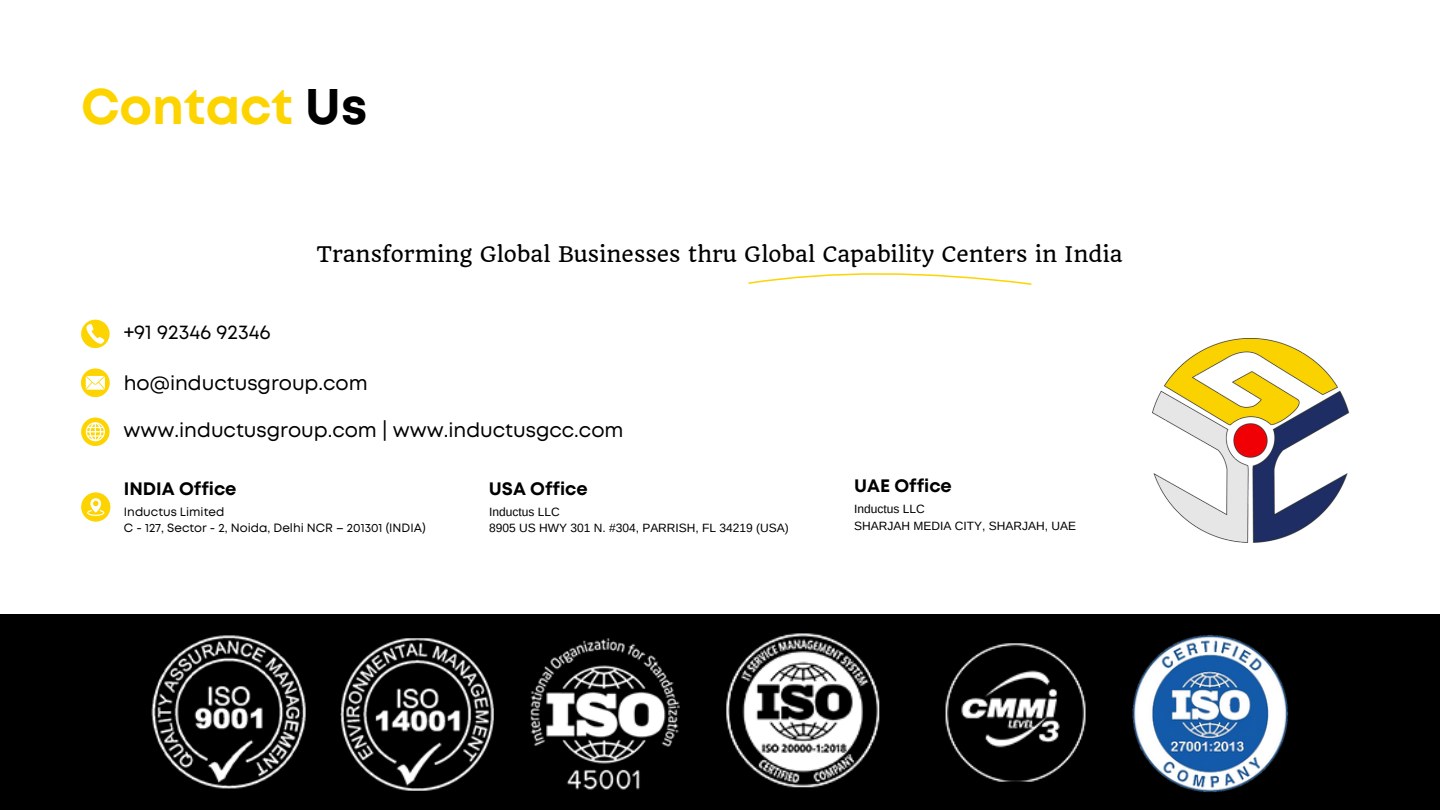
<style>
.page{position:relative;width:1440px;height:810px;background:#fff}
.page>*{position:absolute;margin:0;border:0;box-sizing:border-box;transform-origin:0 0}
.t1{font:700 50px "Mont";color:#fdd400}
.t2{font:21px "Quando";color:#000}
.t3{font:20px "Mont";color:#000}
.t4{font:700 18px "Mont";color:#000}
.t5{font:12px "Arimo";color:#000}
.t6{font:12px "Mont";color:#000}
.s1{color:#000}
</style>
<div class="page">
<div style="left:0;top:615px;width:1440px;height:195px;background:#000"></div>
<img style="left:151px;top:635px;width:155px;height:154px">
<img style="left:340px;top:638px;width:154px;height:153px">
<img style="left:530px;top:638px;width:150px;height:152px">
<img style="left:726px;top:633px;width:154px;height:155px">
<img style="left:945px;top:643px;width:141px;height:139px">
<img style="left:1132px;top:635px;width:157px;height:157px">
<svg style="left:81px;top:320px;width:29px;height:28px"></svg>
<svg style="left:81px;top:418px;width:29px;height:28px"></svg>
<svg style="left:81px;top:368px;width:29px;height:29px"></svg>
<svg style="left:81px;top:492px;width:29px;height:30px"></svg>
<img style="left:1153px;top:338px;width:197px;height:205px">
<svg style="left:748px;top:273px;width:284px;height:12px"></svg>
<p class="t1" style="left:81px;top:87px;width:288px">Contact <span class="s1">Us</span></p>
<h3 class="t2" style="left:316px;top:242px;width:808px">Transforming Global Businesses thru Global Capability Centers in India</h3>
<h2 class="t3" style="left:124px;top:325px;width:148px">+91 92346 92346</h2>
<p class="t3" style="left:124px;top:376px;width:245px">ho@inductusgroup.com</p>
<h1 class="t3" style="left:124px;top:423px;width:501px">www.inductusgroup.com | www.inductusgcc.com</h1>
<h2 class="t4" style="left:124px;top:482px;width:114px">INDIA Office</h2>
<p class="t4" style="left:489px;top:482px;width:100px">USA Office</p>
<h2 class="t4" style="left:854px;top:479px;width:99px">UAE Office</h2>
<p class="t6" style="left:124px;top:507px;width:102px">Inductus Limited</p>
<h2 class="t6" style="left:124px;top:524px;width:303px">C - 127, Sector - 2, Noida, Delhi NCR – 201301 (INDIA)</h2>
<p class="t5" style="left:854px;top:502px;width:72px">Inductus LLC</p>
<p class="t5" style="left:854px;top:519px;width:223px">SHARJAH MEDIA CITY, SHARJAH, UAE</p>
<p class="t5" style="left:489px;top:505px;width:72px">Inductus LLC</p>
<h3 class="t5" style="left:489px;top:521px;width:301px">8905 US HWY 301 N. #304, PARRISH, FL 34219 (USA)</h3>
</div>
